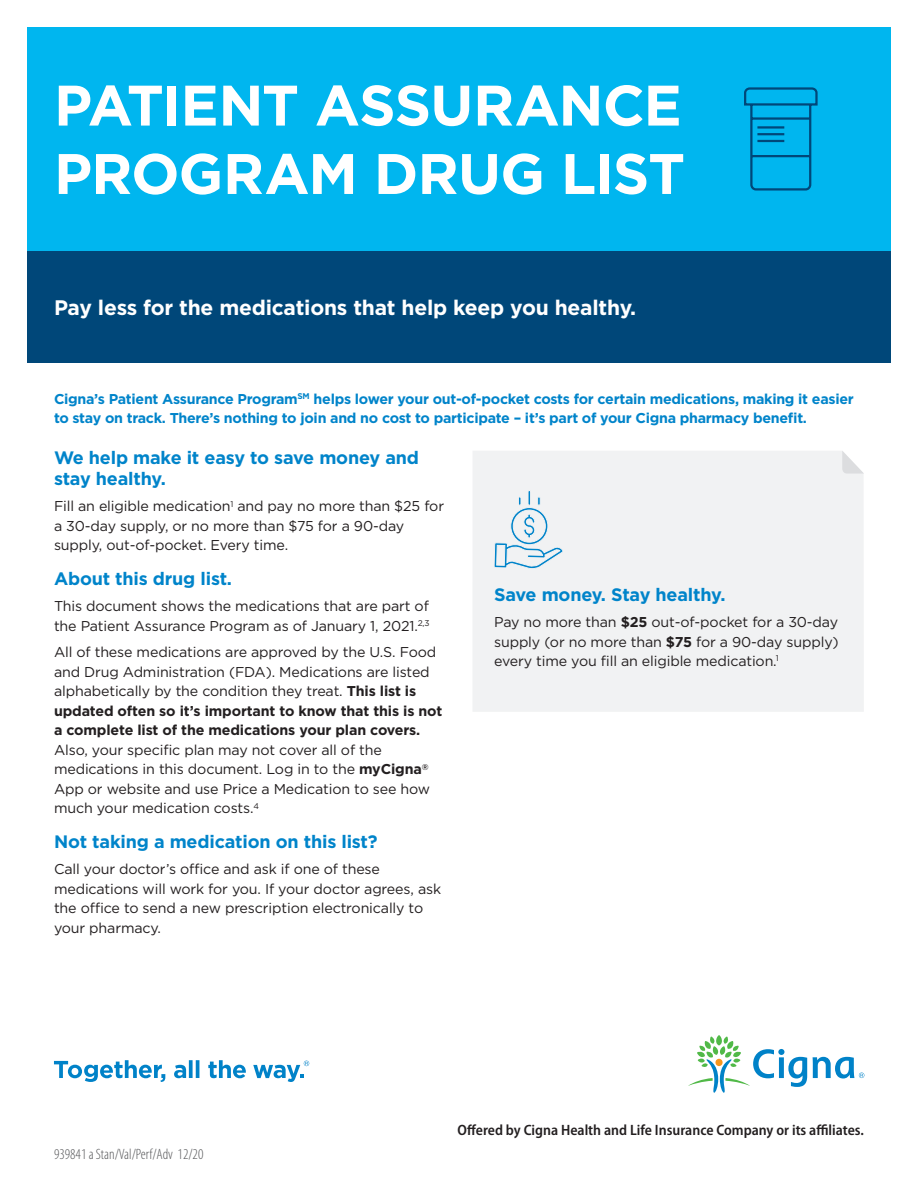
<style>
.page{position:relative;width:918px;height:1188px;background:#fff}
.page>*{position:absolute;margin:0;border:0;box-sizing:border-box;transform-origin:0 0}
.Headline_bold_40_45{font:700 57px/68.4px "Gotham";letter-spacing:-.015em;color:#fff}
.Subheadline_bold_14{font:700 21px "Gotham";letter-spacing:-.01em;color:#fff}
.Subhead_body_bold_12{font:700 18px/21px "Gotham";letter-spacing:-.01em;color:#0084ca}
.Offered_by_legal{font:600 semi-condensed 15px "Myriad Pro";color:#231f20}
.M-Legal_copy_Cat{font:300 condensed 15px "Myriad Pro";color:#57585a}
.Body_copy__book_9_5{font:14.25px/19.5px "Gotham";letter-spacing:-.01em;color:#231f20}
.Subhead_body_bold_12-2{font:700 14.25px/19.5px "Gotham";letter-spacing:-.02em;color:#0084ca}
.s1{font-weight:700}
</style>
<div class="page">
<div style="left:473px;top:451px;width:391px;height:261px;background:#f1f2f3"></div>
<svg style="left:842px;top:451px;width:22px;height:23px"></svg>
<div style="left:27px;top:27px;width:864px;height:328px;background:#00b6ef"></div>
<div style="left:27px;top:251px;width:864px;height:112px;background:#004779"></div>
<svg style="left:54px;top:1060px;width:111px;height:22px"></svg>
<svg style="left:174px;top:1060px;width:25px;height:18px"></svg>
<svg style="left:208px;top:1060px;width:38px;height:18px"></svg>
<svg style="left:253px;top:1061px;width:56px;height:21px"></svg>
<svg style="left:688px;top:1035px;width:176px;height:58px"></svg>
<svg style="left:744px;top:87px;width:74px;height:104px"></svg>
<div style="left:528px;top:490px;width:3px;height:15px;border:1px solid #f1f2f3"></div>
<svg style="left:494px;top:497px;width:69px;height:97px"></svg>
<p class="Headline_bold_40_45" style="left:54px;top:70px;width:633px">PATIENT ASSURANCE<br>PROGRAM DRUG LIST</p>
<p class="Subheadline_bold_14" style="left:54px;top:295px;width:584px">Pay less for the medications that help keep you healthy.</p>
<p class="Subhead_body_bold_12-2" style="left:54px;top:389px;width:801px">Cigna’s Patient Assurance Program<sup>SM</sup> helps lower your out-of-pocket costs for certain medications, making it easier to stay on track. There’s nothing to join and no cost to participate – it’s part of your Cigna pharmacy benefit.</p>
<p class="Subhead_body_bold_12" style="left:54px;top:446px;width:367px">We help make it easy to save money and stay healthy.</p>
<p class="Body_copy__book_9_5" style="left:54px;top:496px;width:392px">Fill an eligible medication<sup>1</sup> and pay no more than $25 for a 30-day supply, or no more than $75 for a 90-day supply, out-of-pocket. Every time.</p>
<p class="Subhead_body_bold_12" style="left:54px;top:567px;width:180px">About this drug list.</p>
<p class="Body_copy__book_9_5" style="left:54px;top:596px;width:377px">This document shows the medications that are part of the Patient Assurance Program as of January 1, 2021.<sup>2,3</sup></p>
<p class="Body_copy__book_9_5" style="left:54px;top:642px;width:390px">All of these medications are approved by the U.S. Food and Drug Administration (FDA). Medications are listed alphabetically by the condition they treat. <span class="s1">This list is updated often so it’s important to know that this is not a complete list of the medications your plan covers.<br></span>Also, your specific plan may not cover all of the medications in this document. Log in to the <span class="s1">myCigna</span><sup>® </sup>App or website and use Price a Medication to see how much your medication costs.<sup>4</sup></p>
<p class="Subhead_body_bold_12" style="left:54px;top:831px;width:325px">Not taking a medication on this list?</p>
<p class="Body_copy__book_9_5" style="left:54px;top:859px;width:389px">Call your doctor’s office and ask if one of these medications will work for you. If your doctor agrees, ask the office to send a new prescription electronically to your pharmacy.</p>
<p class="Subhead_body_bold_12" style="left:494px;top:583px;width:233px">Save money. Stay healthy.</p>
<p class="Body_copy__book_9_5" style="left:494px;top:612px;width:346px;text-align:justify">Pay no more than <span class="s1">$25</span> out-of-pocket for a 30-day supply (or no more than <span class="s1">$75</span> for a 90-day supply) every time you fill an eligible medication.<sup>1</sup></p>
<p class="M-Legal_copy_Cat" style="left:54px;top:1146px;width:151px">939841 a Stan/Val/Perf/Adv 12/20</p>
<p class="Offered_by_legal" style="left:458px;top:1122px;width:408px">Offered by Cigna Health and Life Insurance Company or its affiliates.</p>
</div>
